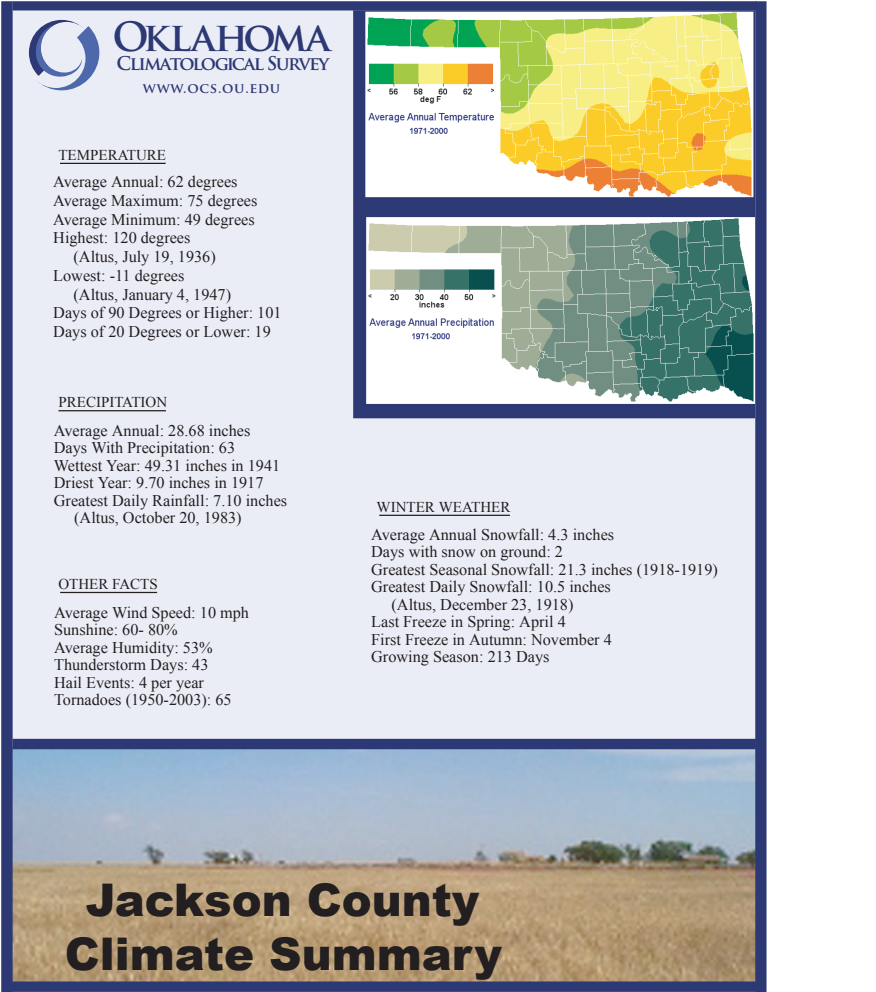
<style>
.page{position:relative;width:876px;height:992px;background:#fff}
.page>*{position:absolute;margin:0;border:0;box-sizing:border-box;transform-origin:0 0}
.t1{font:900 45px/53.8px "Arial";color:#231f20;text-align:center}
.t2{font:700 39.38px "Trajan Pro";letter-spacing:-.04em;color:#2d3974}
.t3{font:700 18.38px "Trajan Pro";letter-spacing:-.08em;color:#2d3974}
.t4{font:16.25px/17.5px "Times New Roman";color:#231f20}
.t5{font:15px "Times New Roman";color:#231f20}
.t6{font:700 13.75px "Trajan Pro";letter-spacing:.05em;color:#2d3974}
</style>
<div class="page">
<div style="left:8px;top:5px;width:750px;height:737px;background:#ebedf6"></div>
<img style="left:13px;top:749px;width:742px;height:232px">
<div style="left:13px;top:1px;width:743px;height:9px;background:#2d3974"></div>
<div style="left:12px;top:738px;width:744px;height:11px;background:#2d3974"></div>
<div style="left:755px;top:1px;width:11px;height:990px;background:#2d3974"></div>
<div style="left:11px;top:981px;width:745px;height:10px;background:#2d3974"></div>
<div style="left:1px;top:1px;width:12px;height:990px;background:#2d3974"></div>
<div style="left:353px;top:10px;width:402px;height:408px;background:#2d3974"></div>
<svg style="left:29px;top:20px;width:70px;height:70px"></svg>
<img style="left:366px;top:217px;width:389px;height:187px">
<img style="left:365px;top:12px;width:388px;height:185px">
<svg style="left:60px;top:162px;width:106px;height:2px"></svg>
<svg style="left:58px;top:410px;width:108px;height:2px"></svg>
<svg style="left:60px;top:591px;width:98px;height:2px"></svg>
<svg style="left:379px;top:514px;width:131px;height:2px"></svg>
<h2 class="t2" style="left:112px;top:13px;width:220px">OKLAHOMA</h2>
<p class="t3" style="left:116px;top:52px;width:214px">CLIMATOLOGICAL SURVEY</p>
<p class="t6" style="left:143px;top:79px;width:139px">WWW.OCS.OU.EDU</p>
<p class="t5" style="left:58px;top:147px;width:109px">TEMPERATURE</p>
<p class="t4" style="left:53px;top:173px;width:186px">Average Annual: 62 degrees</p>
<p class="t4" style="left:53px;top:191px;width:206px">Average Maximum: 75 degrees</p>
<p class="t4" style="left:53px;top:210px;width:203px">Average Minimum: 49 degrees</p>
<p class="t4" style="left:53px;top:229px;width:139px">Highest: 120 degrees</p>
<p class="t4" style="left:74px;top:248px;width:144px">(Altus, July 19, 1936)</p>
<p class="t4" style="left:53px;top:266px;width:133px">Lowest: -11 degrees</p>
<p class="t4" style="left:74px;top:285px;width:159px">(Altus, January 4, 1947)</p>
<p class="t4" style="left:53px;top:304px;width:230px">Days of 90 Degrees or Higher: 101</p>
<p class="t4" style="left:53px;top:323px;width:219px">Days of 20 Degrees or Lower: 19</p>
<p class="t5" style="left:58px;top:393px;width:110px">PRECIPITATION</p>
<p class="t4" style="left:54px;top:421px;width:198px">Average Annual: 28.68 inches</p>
<p class="t4" style="left:54px;top:438px;width:183px">Days With Precipitation: 63</p>
<p class="t4" style="left:54px;top:456px;width:228px">Wettest Year: 49.31 inches in 1941</p>
<p class="t4" style="left:54px;top:473px;width:211px">Driest Year: 9.70 inches in 1917</p>
<p class="t4" style="left:54px;top:491px;width:235px">Greatest Daily Rainfall: 7.10 inches</p>
<p class="t4" style="left:74px;top:508px;width:169px">(Altus, October 20, 1983)</p>
<p class="t5" style="left:58px;top:575px;width:101px">OTHER FACTS</p>
<p class="t4" style="left:54px;top:603px;width:196px">Average Wind Speed: 10 mph<br>Sunshine: 60- 80%<br>Average Humidity: 53%<br>Thunderstorm Days: 43<br>Hail Events: 4 per year<br>Tornadoes (1950-2003): 65</p>
<p class="t5" style="left:377px;top:498px;width:135px">WINTER WEATHER</p>
<p class="t4" style="left:371px;top:525px;width:244px">Average Annual Snowfall: 4.3 inches</p>
<p class="t4" style="left:371px;top:543px;width:193px">Days with snow on ground: 2</p>
<p class="t4" style="left:371px;top:560px;width:348px">Greatest Seasonal Snowfall: 21.3 inches (1918-1919)</p>
<p class="t4" style="left:371px;top:578px;width:241px">Greatest Daily Snowfall: 10.5 inches</p>
<p class="t4" style="left:391px;top:595px;width:183px">(Altus, December 23, 1918)</p>
<p class="t4" style="left:371px;top:613px;width:196px">Last Freeze in Spring: April 4</p>
<p class="t4" style="left:371px;top:630px;width:242px">First Freeze in Autumn: November 4</p>
<p class="t4" style="left:371px;top:648px;width:180px">Growing Season: 213 Days</p>
<h1 class="t1" style="left:65px;top:873px;width:438px">Jackson County<br>Climate Summary</h1>
</div>
